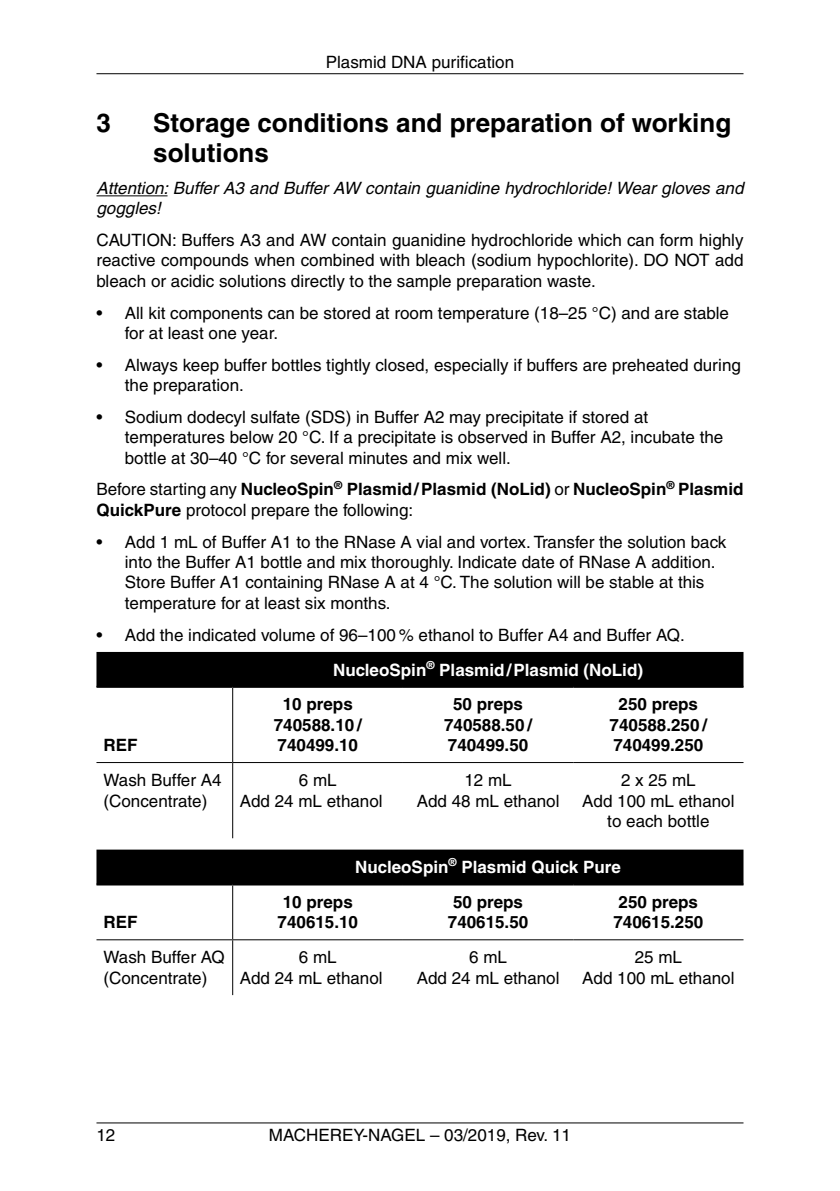
<style>
.page{position:relative;width:840px;height:1191px;background:#fff}
.page>*{position:absolute;margin:0;border:0;box-sizing:border-box;transform-origin:0 0}
.t1{font:700 26px/30px "Helvetica LT Pro";color:#000}
.t2{font:17px/20.4px "Helvetica LT Pro";color:#000}
.t3{font:700 17px/20.4px "Helvetica LT Pro";color:#000;text-align:center}
.t4{font:italic 17px/20.4px "Helvetica LT Pro";color:#000}
.t5{font:700 17px "Helvetica LT Pro";color:#fff}
.s1{font-weight:400}
.s2{font-weight:700;color:#fff}
</style>
<div class="page">
<hr style="left:96px;top:1122px;width:647px;height:1px;background:#000">
<hr style="left:96px;top:73px;width:647px;height:1px;background:#000">
<hr style="left:96px;top:195px;width:71px;height:1px;background:#000">
<div style="left:96px;top:652px;width:647px;height:34px;background:#000"></div>
<hr style="left:96px;top:686px;width:136px;height:2px;background:#000">
<hr style="left:232px;top:686px;width:171px;height:2px;background:#000">
<hr style="left:403px;top:686px;width:170px;height:2px;background:#000">
<hr style="left:573px;top:686px;width:170px;height:2px;background:#000">
<hr style="left:232px;top:688px;width:1px;height:74px;background:#000">
<hr style="left:96px;top:762px;width:136px;height:1px;background:#000">
<hr style="left:232px;top:762px;width:171px;height:1px;background:#000">
<hr style="left:232px;top:763px;width:1px;height:75px;background:#000">
<hr style="left:403px;top:762px;width:170px;height:1px;background:#000">
<hr style="left:573px;top:762px;width:170px;height:1px;background:#000">
<div style="left:96px;top:849px;width:647px;height:34px;background:#000"></div>
<hr style="left:96px;top:883px;width:136px;height:2px;background:#000">
<hr style="left:232px;top:883px;width:171px;height:2px;background:#000">
<hr style="left:403px;top:883px;width:170px;height:2px;background:#000">
<hr style="left:573px;top:883px;width:170px;height:2px;background:#000">
<hr style="left:232px;top:885px;width:1px;height:54px;background:#000">
<hr style="left:96px;top:939px;width:136px;height:1px;background:#000">
<hr style="left:232px;top:939px;width:171px;height:1px;background:#000">
<hr style="left:232px;top:940px;width:1px;height:55px;background:#000">
<hr style="left:403px;top:939px;width:170px;height:1px;background:#000">
<hr style="left:573px;top:939px;width:170px;height:1px;background:#000">
<p class="t2" style="left:325px;top:51px;width:190px">Plasmid DNA purification</p>
<h1 class="t1" style="left:96px;top:108px;width:16px">3</h1>
<h1 class="t1" style="left:153px;top:108px;width:579px">Storage conditions and preparation of working solutions</h1>
<p class="t4" style="left:96px;top:178px;width:648px">Attention: Buffer A3 and Buffer AW contain guanidine hydrochloride! Wear gloves and goggles!</p>
<p class="t2" style="left:96px;top:230px;width:648px;text-align:justify">CAUTION: Buffers A3 and AW contain guanidine hydrochloride which can form highly reactive compounds when combined with bleach (sodium hypochlorite). DO NOT add bleach or acidic solutions directly to the sample preparation waste.</p>
<p class="t2" style="left:125px;top:302px;width:605px;text-indent:-28px">• All kit components can be stored at room temperature (18–25 °C) and are stable for at least one year.</p>
<p class="t2" style="left:125px;top:354px;width:617px;text-indent:-28px">• Always keep buffer bottles tightly closed, especially if buffers are preheated during the preparation.</p>
<p class="t2" style="left:125px;top:407px;width:599px;text-indent:-28px">• Sodium dodecyl sulfate (SDS) in Buffer A2 may precipitate if stored at temperatures below 20 °C. If a precipitate is observed in Buffer A2, incubate the bottle at 30–40 °C for several minutes and mix well.</p>
<p class="t3" style="left:96px;top:479px;width:648px;text-align:left"><span class="s1">Before starting any</span> NucleoSpin<sup>®</sup> Plasmid/Plasmid (NoLid) <span class="s1">or</span> NucleoSpin<sup>®</sup> Plasmid<br>QuickPure <span class="s1">protocol prepare the following:</span></p>
<p class="t2" style="left:125px;top:531px;width:602px;text-indent:-28px">• Add 1 mL of Buffer A1 to the RNase A vial and vortex. Transfer the solution back into the Buffer A1 bottle and mix thoroughly. Indicate date of RNase A addition.<br>Store Buffer A1 containing RNase A at 4 °C. The solution will be stable at this temperature for at least six months.</p>
<p class="t2" style="left:333px;top:617px;width:353px;line-height:34.8px;text-indent:-236px">• Add the indicated volume of 96–100 % ethanol to Buffer A4 and Buffer AQ.<br><span class="s2">NucleoSpin</span><sup>®</sup> <span class="s2">Plasmid/Plasmid (NoLid)</span></p>
<p class="t3" style="left:103px;top:735px;width:35px">REF</p>
<p class="t3" style="left:274px;top:694px;width:89px">10 preps<br>740588.10 /<br>740499.10</p>
<p class="t3" style="left:444px;top:694px;width:89px">50 preps<br>740588.50 /<br>740499.50</p>
<p class="t3" style="left:609px;top:694px;width:99px">250 preps<br>740588.250 /<br>740499.250</p>
<p class="t2" style="left:103px;top:770px;width:119px">Wash Buffer A4 (Concentrate)</p>
<p class="t2" style="left:240px;top:770px;width:144px;text-indent:59px">6 mL<br>Add 24 mL ethanol</p>
<p class="t2" style="left:416px;top:770px;width:144px;text-align:center">12 mL<br>Add 48 mL ethanol</p>
<p class="t2" style="left:582px;top:770px;width:154px;text-align:center">2x25mL<br>Add 100 mL ethanol to each bottle</p>
<p class="t5" style="left:355px;top:856px;width:267px">NucleoSpin<sup>®</sup> Plasmid Quick Pure</p>
<p class="t3" style="left:103px;top:912px;width:35px">REF</p>
<p class="t3" style="left:277px;top:892px;width:82px">10 preps<br>740615.10</p>
<p class="t3" style="left:447px;top:892px;width:82px">50 preps<br>740615.50</p>
<p class="t3" style="left:613px;top:892px;width:91px">250 preps<br>740615.250</p>
<p class="t2" style="left:103px;top:947px;width:123px">Wash Buffer AQ (Concentrate)</p>
<p class="t2" style="left:240px;top:947px;width:144px;text-indent:59px">6 mL<br>Add 24 mL ethanol</p>
<p class="t2" style="left:416px;top:947px;width:144px;text-align:center">6 mL<br>Add 24 mL ethanol</p>
<p class="t2" style="left:582px;top:947px;width:154px;text-align:center">25 mL<br>Add 100 mL ethanol</p>
<p class="t2" style="left:96px;top:1124px;width:20px">12</p>
<p class="t2" style="left:269px;top:1124px;width:303px">MACHEREY-NAGEL – 03/2019, Rev. 11</p>
</div>
